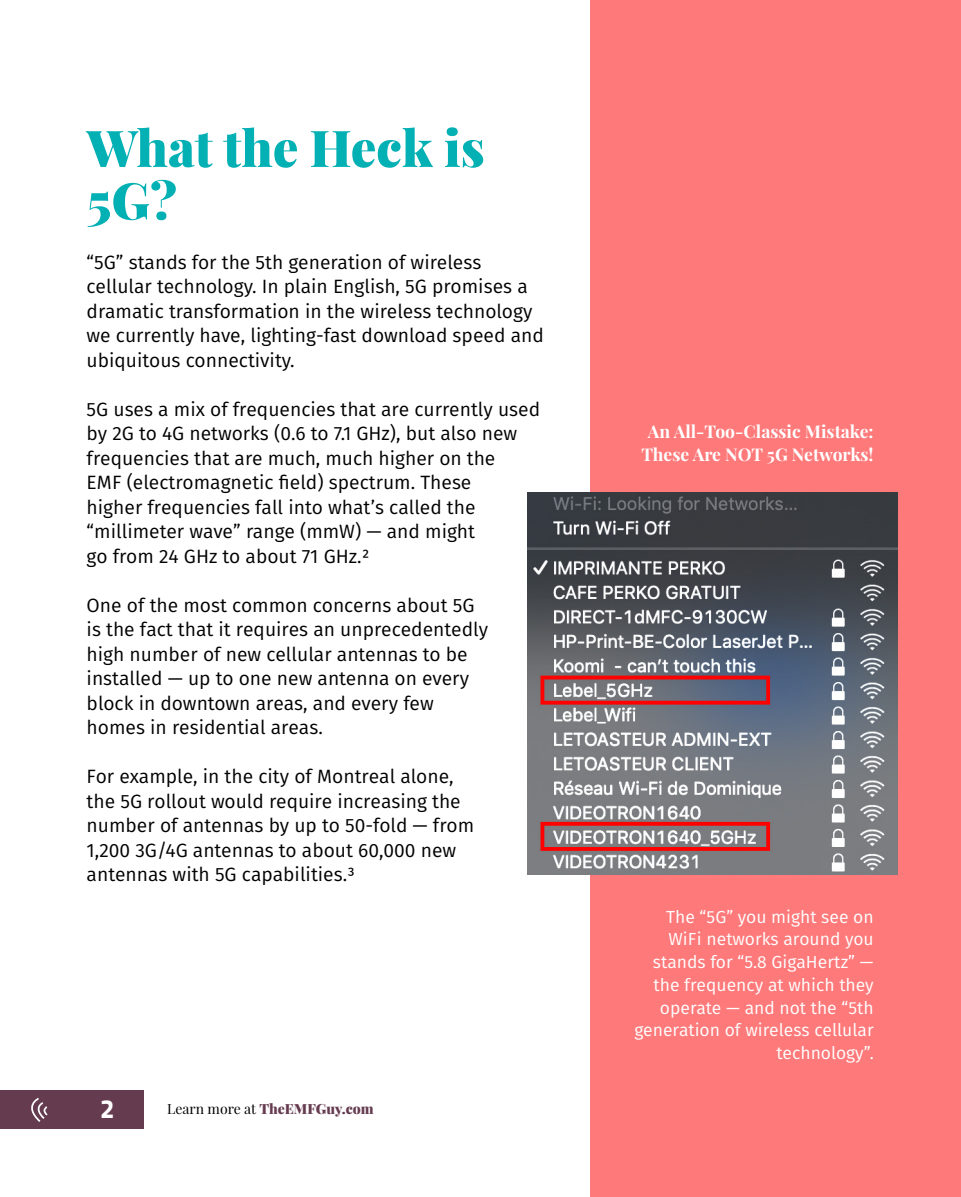
<style>
.page{position:relative;width:961px;height:1197px;background:#fff}
.page>*{position:absolute;margin:0;border:0;box-sizing:border-box;transform-origin:0 0}
.t1{font:900 50.75px/52.5px "Playfair Display";color:#03b0b4}
.t2{font:26.25px "Titillium Maps 29 L 999 wt";color:#fff}
.t3{font:19.25px/24.5px "Fira Sans";color:#000}
.t4{font:17.5px/22.8px "Fira Sans";color:#fff;text-align:right}
.t5{font:700 17.5px/22.8px "Playfair Display";color:#fff;text-align:center}
.t6{font:900 14px "Playfair Display";color:#653b4f}
.s1{font-weight:400;color:#000}
</style>
<div class="page">
<div style="left:0;top:1090px;width:144px;height:39px;background:#653b4f"></div>
<svg style="left:31px;top:1098px;width:17px;height:24px"></svg>
<div style="left:590px;top:0;width:371px;height:1197px;background:#fe797a"></div>
<img style="left:527px;top:492px;width:371px;height:382px">
<h1 class="t1" style="left:87px;top:121px;width:399px">What the Heck is<br>5G?</h1>
<p class="t3" style="left:87px;top:249px;width:459px">“5G” stands for the 5th generation of wireless cellular technology. In plain English, 5G promises a dramatic transformation in the wireless technology we currently have, lighting-fast download speed and ubiquitous connectivity.</p>
<p class="t3" style="left:87px;top:396px;width:455px">5G uses a mix of frequencies that are currently used by 2G to 4G networks (0.6 to 7.1 GHz), but also new frequencies that are much, much higher on the<br>EMF (electromagnetic field) spectrum. These<br>higher frequencies fall into what’s called the “millimeter wave” range (mmW) — and might<br>go from 24 GHz to about 71 GHz.2</p>
<p class="t3" style="left:87px;top:592px;width:403px">One of the most common concerns about 5G is the fact that it requires an unprecedentedly high number of new cellular antennas to be installed — up to one new antenna on every block in downtown areas, and every few homes in residential areas.</p>
<p class="t3" style="left:87px;top:764px;width:389px">For example, in the city of Montreal alone, the 5G rollout would require increasing the number of antennas by up to 50-fold — from 1,200 3G/4G antennas to about 60,000 new antennas with 5G capabilities.3</p>
<h2 class="t2" style="left:100px;top:1088px;width:15px">2</h2>
<p class="t6" style="left:167px;top:1099px;width:208px"><span class="s1">Learn more at</span> TheEMFGuy.com</p>
<p class="t5" style="left:641px;top:420px;width:234px">An All-Too-Classic Mistake:<br>These Are NOT 5G Networks!</p>
<p class="t4" style="left:634px;top:905px;width:241px">The “5G” you might see on<br>WiFi networks around you stands for “5.8 GigaHertz” — the frequency at which they operate — and not the “5th generation of wireless cellular technology”.</p>
</div>
